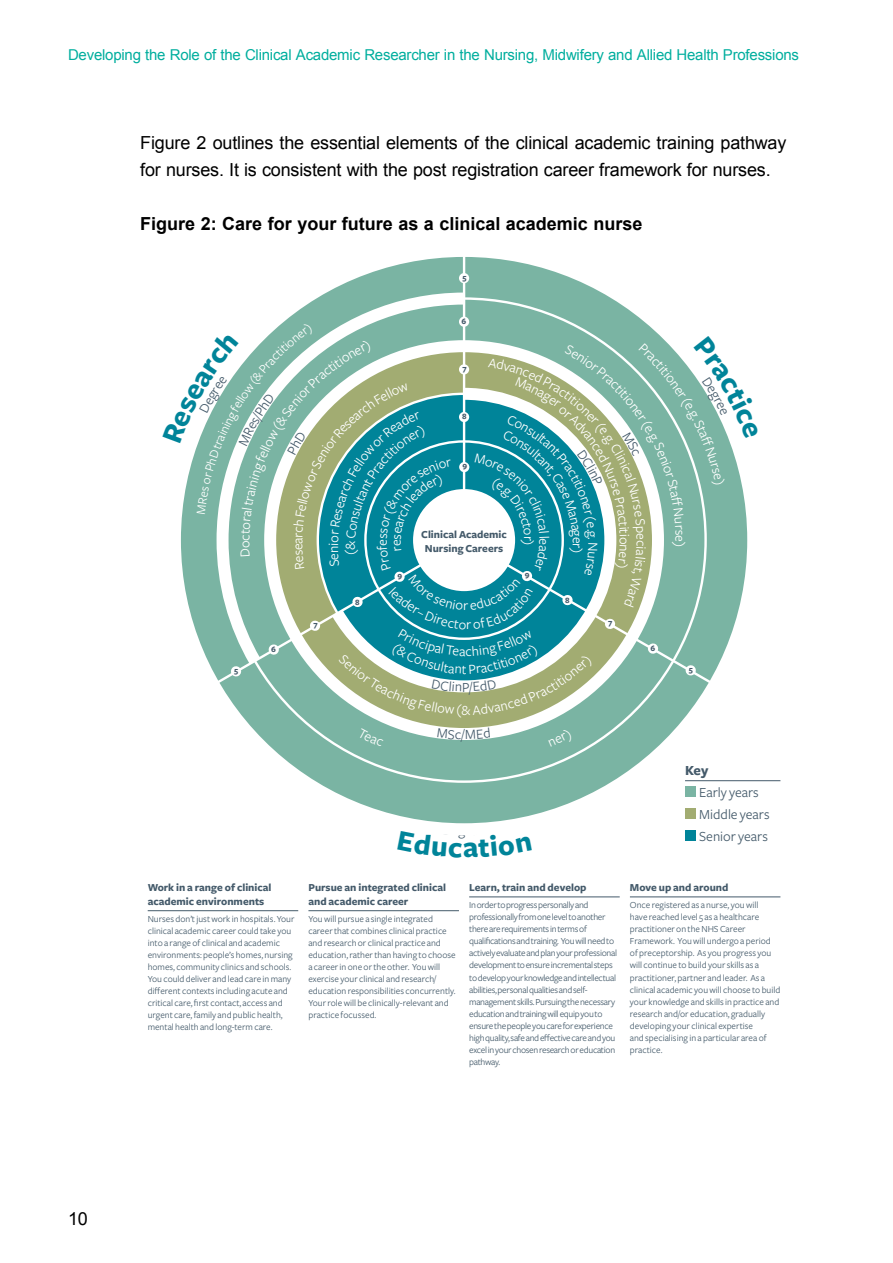
<style>
.page{position:relative;width:893px;height:1263px;background:#fff}
.page>*{position:absolute;margin:0;border:0;box-sizing:border-box;transform-origin:0 0}
.t1{font:18px/27px "Arial";letter-spacing:-.01em;color:#000}
.t2{font:700 18px "Arial";color:#000}
.t3{font:15px "Arial";letter-spacing:-.015em;color:#00ae9e}
.t4{font:14.4px/21.9px "Freight Sans";color:#445a6a}
.t5{font:14.4px "Freight Sans";color:#fff}
.t6{font:700 14.4px "Freight Sans";color:#445a6a}
.t7{font:700 11.1px/13.8px "Freight Sans";color:#445a6a}
.t8{font:9.6px/12px "Freight Sans";color:#445a6a}
.t9{font:9.6px/12px "Freight Sans";letter-spacing:-.03em;color:#445a6a}
.t10{font:700 8.4px "Freight Sans";color:#445a6a}
</style>
<div class="page">
<hr style="left:685px;top:780px;width:95px;height:1px;background:#445a6a">
<div style="left:685px;top:787px;width:10px;height:10px;background:#7ab4a3"></div>
<div style="left:685px;top:809px;width:10px;height:10px;background:#a2ac72"></div>
<div style="left:685px;top:831px;width:10px;height:10px;background:#008499"></div>
<hr style="left:469px;top:896px;width:151px;height:1px;background:#445a6a">
<hr style="left:148px;top:910px;width:150px;height:1px;background:#445a6a">
<hr style="left:308px;top:910px;width:151px;height:1px;background:#445a6a">
<hr style="left:630px;top:896px;width:150px;height:1px;background:#445a6a">
<svg style="left:175px;top:251px;width:578px;height:578px;fill:#7ab4a3"></svg>
<hr style="left:463px;top:242px;width:2px;height:298px;background:#fff">
<svg style="left:274px;top:287px;width:202px;height:36px"></svg>
<div style="left:459px;top:273px;width:10px;height:10px;background:#fff;border-radius:50%"></div>
<div style="left:459px;top:317px;width:10px;height:10px;background:#fff;border-radius:50%"></div>
<svg style="left:437px;top:728px;width:53px;height:11px"></svg>
<svg style="left:175px;top:323px;width:578px;height:395px"></svg>
<h2 class="t3" style="left:68px;top:44px;width:732px">Developing the Role of the Clinical Academic Researcher in the Nursing, Midwifery and Allied Health Professions</h2>
<p class="t1" style="left:140px;top:129px;width:648px">Figure 2 outlines the essential elements of the clinical academic training pathway for nurses. It is consistent with the post registration career framework for nurses.</p>
<h2 class="t2" style="left:140px;top:212px;width:504px">Figure 2: Care for your future as a clinical academic nurse</h2>
<p class="t10" style="left:462px;top:272px;width:6px">5</p>
<p class="t10" style="left:461px;top:317px;width:6px">6</p>
<p class="t10" style="left:462px;top:363px;width:6px">7</p>
<p class="t10" style="left:462px;top:412px;width:6px">8</p>
<p class="t10" style="left:462px;top:461px;width:6px">9</p>
<h3 class="t5" style="left:237px;top:548px;width:9px;rotate:-90deg">o</h3>
<h3 class="t5" style="left:290px;top:544px;width:8px;rotate:-90deg">a</h3>
<h3 class="t5" style="left:326px;top:553px;width:9px;rotate:-90deg">n</h3>
<p class="t7" style="left:421px;top:528px;width:87px;text-align:center">Clinical Academic<br>Nursing Careers</p>
<p class="t10" style="left:397px;top:571px;width:6px">9</p>
<p class="t10" style="left:525px;top:570px;width:6px">9</p>
<p class="t10" style="left:355px;top:597px;width:6px">8</p>
<p class="t10" style="left:565px;top:595px;width:6px">8</p>
<h3 class="t5" style="left:632px;top:537px;width:9px;rotate:90deg">o</h3>
<p class="t10" style="left:313px;top:620px;width:6px">7</p>
<p class="t10" style="left:608px;top:618px;width:6px">7</p>
<h3 class="t5" style="left:466px;top:617px;width:7px">r</h3>
<p class="t10" style="left:271px;top:645px;width:6px">6</p>
<p class="t10" style="left:650px;top:644px;width:6px">6</p>
<h3 class="t5" style="left:688px;top:535px;width:8px;rotate:90deg">e</h3>
<p class="t10" style="left:234px;top:665px;width:6px">5</p>
<p class="t10" style="left:689px;top:664px;width:6px">5</p>
<h1 class="t1" style="left:68px;top:1205px;width:21px">10</h1>
<p class="t7" style="left:148px;top:881px;width:125px">Work in a range of clinical academic environments</p>
<p class="t8" style="left:148px;top:913px;width:148px">Nurses don’t just work in hospitals. Your clinical academic career could take you into a range of clinical and academic environments: people’s homes, nursing homes, community clinics and schools.<br>You could deliver and lead care in many diferent contexts including acute and critical care, first contact, access and urgent care, family and public health, mental health and long-term care.</p>
<h3 class="t4" style="left:462px;top:676px;width:9px">P</h3>
<h3 class="t4" style="left:462px;top:724px;width:4px">/</h3>
<h3 class="t5" style="left:461px;top:702px;width:10px">&amp;</h3>
<h3 class="t4" style="left:459px;top:819px;width:13px">gr</h3>
<p class="t7" style="left:308px;top:881px;width:139px">Pursue an integrated clinical and academic career</p>
<p class="t8" style="left:308px;top:913px;width:149px">You will pursue a single integrated career that combines clinical practice and research or clinical practice and education, rather than having to choose a career in one or the other. You will exercise your clinical and research/ education responsibilities concurrently.<br>Your role will be clinically-relevant and practice focussed.</p>
<p class="t7" style="left:469px;top:881px;width:119px">Learn, train and develop</p>
<p class="t9" style="left:469px;top:899px;width:149px">In order to progress personally and professionally from one level to another there are requirements in terms of qualifications and training. You will need to actively evaluate and plan your professional development to ensure incremental steps to develop your knowledge and intellectual abilities, personal qualities and self&shy;management skills. Pursuing the necessary education and training will equip you to ensure the people you care for experience high quality, safe and efective care and you excel in your chosen research or education pathway.</p>
<h3 class="t6" style="left:685px;top:763px;width:25px">Key</h3>
<h3 class="t4" style="left:699px;top:782px;width:72px">Early years<br>Middle years</h3>
<h3 class="t4" style="left:699px;top:825px;width:70px">Senior years</h3>
<p class="t7" style="left:630px;top:881px;width:100px">Move up and around</p>
<p class="t8" style="left:630px;top:899px;width:152px">Once registered as a nurse, you will<br>have reached level 5 as a healthcare practitioner on the NHS Career Framework. You will undergo a period of preceptorship. As you progress you will continue to build your skills as a practitioner, partner and leader. As a clinical academic you will choose to build your knowledge and skills in practice and research and/or education, gradually developing your clinical expertise<br>and specialising in a particular area of practice.</p>
</div>
